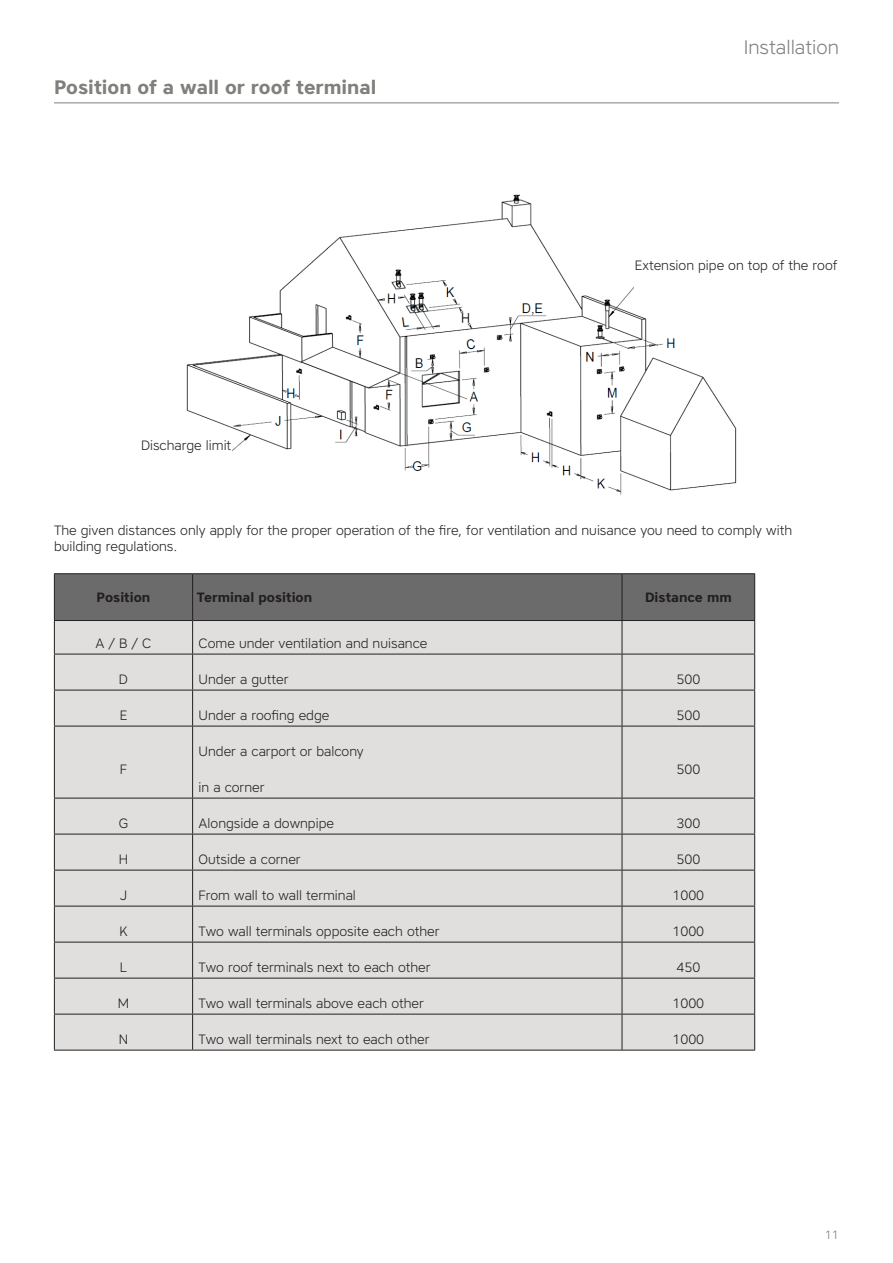
<style>
.page{position:relative;width:893px;height:1263px;background:#fff}
.page>*{position:absolute;margin:0;border:0;box-sizing:border-box;transform-origin:0 0}
.t1{font:700 19.5px "Core Sans A65";color:#81807c}
.t2{font:300 19.5px "Core Sans A35";color:#81807c}
.t3{font:300 13.5px/16.2px "Core Sans A35";color:#231f20}
.t4{font:700 13.5px "Core Sans A65";color:#231f20}
.t5{font:300 12px "Core Sans A35";color:#81807c}
</style>
<div class="page">
<hr style="left:54px;top:103px;width:785px;height:1px;background:#81807c">
<img style="left:186px;top:194px;width:551px;height:301px">
<div style="left:635px;top:258px;width:228px;height:34px;background:#fff"></div>
<div style="left:54px;top:438px;width:177px;height:35px;background:#fff"></div>
<div style="left:521px;top:157px;width:173px;height:41px;background:#fff"></div>
<div style="left:55px;top:574px;width:699px;height:46px;background:#6c6b6c"></div>
<div style="left:55px;top:621px;width:699px;height:429px;background:#e0dfde"></div>
<hr style="left:54px;top:573px;width:139px;height:1px;background:#231f20">
<hr style="left:193px;top:573px;width:429px;height:1px;background:#231f20">
<hr style="left:622px;top:573px;width:133px;height:1px;background:#231f20">
<hr style="left:54px;top:620px;width:139px;height:1px;background:#231f20">
<hr style="left:193px;top:620px;width:429px;height:1px;background:#231f20">
<hr style="left:622px;top:620px;width:133px;height:1px;background:#231f20">
<hr style="left:54px;top:654px;width:139px;height:1px;background:#231f20">
<hr style="left:193px;top:654px;width:429px;height:1px;background:#231f20">
<hr style="left:622px;top:654px;width:133px;height:1px;background:#231f20">
<hr style="left:54px;top:690px;width:139px;height:1px;background:#231f20">
<hr style="left:193px;top:690px;width:429px;height:1px;background:#231f20">
<hr style="left:622px;top:690px;width:133px;height:1px;background:#231f20">
<hr style="left:54px;top:726px;width:139px;height:1px;background:#231f20">
<hr style="left:193px;top:726px;width:429px;height:1px;background:#231f20">
<hr style="left:622px;top:726px;width:133px;height:1px;background:#231f20">
<hr style="left:54px;top:798px;width:139px;height:1px;background:#231f20">
<hr style="left:193px;top:798px;width:429px;height:1px;background:#231f20">
<hr style="left:622px;top:798px;width:133px;height:1px;background:#231f20">
<hr style="left:54px;top:834px;width:139px;height:1px;background:#231f20">
<hr style="left:193px;top:834px;width:429px;height:1px;background:#231f20">
<hr style="left:622px;top:834px;width:133px;height:1px;background:#231f20">
<hr style="left:54px;top:870px;width:139px;height:1px;background:#231f20">
<hr style="left:193px;top:870px;width:429px;height:1px;background:#231f20">
<hr style="left:622px;top:870px;width:133px;height:1px;background:#231f20">
<hr style="left:54px;top:906px;width:139px;height:1px;background:#231f20">
<hr style="left:193px;top:906px;width:429px;height:1px;background:#231f20">
<hr style="left:622px;top:906px;width:133px;height:1px;background:#231f20">
<hr style="left:54px;top:942px;width:139px;height:1px;background:#231f20">
<hr style="left:193px;top:942px;width:429px;height:1px;background:#231f20">
<hr style="left:622px;top:942px;width:133px;height:1px;background:#231f20">
<hr style="left:54px;top:978px;width:139px;height:1px;background:#231f20">
<hr style="left:193px;top:978px;width:429px;height:1px;background:#231f20">
<hr style="left:622px;top:978px;width:133px;height:1px;background:#231f20">
<hr style="left:54px;top:1014px;width:139px;height:1px;background:#231f20">
<hr style="left:193px;top:1014px;width:429px;height:1px;background:#231f20">
<hr style="left:622px;top:1014px;width:133px;height:1px;background:#231f20">
<hr style="left:54px;top:1050px;width:139px;height:1px;background:#231f20">
<hr style="left:193px;top:1050px;width:429px;height:1px;background:#231f20">
<hr style="left:622px;top:1050px;width:133px;height:1px;background:#231f20">
<hr style="left:54px;top:574px;width:1px;height:46px;background:#231f20">
<hr style="left:54px;top:621px;width:1px;height:33px;background:#231f20">
<hr style="left:54px;top:654px;width:1px;height:36px;background:#231f20">
<hr style="left:54px;top:690px;width:1px;height:36px;background:#231f20">
<hr style="left:54px;top:726px;width:1px;height:72px;background:#231f20">
<hr style="left:54px;top:798px;width:1px;height:36px;background:#231f20">
<hr style="left:54px;top:834px;width:1px;height:36px;background:#231f20">
<hr style="left:54px;top:870px;width:1px;height:36px;background:#231f20">
<hr style="left:54px;top:906px;width:1px;height:36px;background:#231f20">
<hr style="left:54px;top:942px;width:1px;height:36px;background:#231f20">
<hr style="left:54px;top:978px;width:1px;height:36px;background:#231f20">
<hr style="left:54px;top:1014px;width:1px;height:36px;background:#231f20">
<hr style="left:192px;top:574px;width:1px;height:46px;background:#231f20">
<hr style="left:622px;top:574px;width:1px;height:46px;background:#231f20">
<hr style="left:754px;top:574px;width:1px;height:46px;background:#231f20">
<hr style="left:192px;top:621px;width:1px;height:33px;background:#231f20">
<hr style="left:622px;top:621px;width:1px;height:33px;background:#231f20">
<hr style="left:754px;top:621px;width:1px;height:33px;background:#231f20">
<hr style="left:192px;top:654px;width:1px;height:36px;background:#231f20">
<hr style="left:622px;top:654px;width:1px;height:36px;background:#231f20">
<hr style="left:754px;top:654px;width:1px;height:36px;background:#231f20">
<hr style="left:192px;top:690px;width:1px;height:36px;background:#231f20">
<hr style="left:622px;top:690px;width:1px;height:36px;background:#231f20">
<hr style="left:754px;top:690px;width:1px;height:36px;background:#231f20">
<hr style="left:192px;top:726px;width:1px;height:72px;background:#231f20">
<hr style="left:622px;top:726px;width:1px;height:72px;background:#231f20">
<hr style="left:754px;top:726px;width:1px;height:72px;background:#231f20">
<hr style="left:192px;top:798px;width:1px;height:36px;background:#231f20">
<hr style="left:622px;top:798px;width:1px;height:36px;background:#231f20">
<hr style="left:754px;top:798px;width:1px;height:36px;background:#231f20">
<hr style="left:192px;top:834px;width:1px;height:36px;background:#231f20">
<hr style="left:622px;top:834px;width:1px;height:36px;background:#231f20">
<hr style="left:754px;top:834px;width:1px;height:36px;background:#231f20">
<hr style="left:192px;top:870px;width:1px;height:36px;background:#231f20">
<hr style="left:622px;top:870px;width:1px;height:36px;background:#231f20">
<hr style="left:754px;top:870px;width:1px;height:36px;background:#231f20">
<hr style="left:192px;top:906px;width:1px;height:36px;background:#231f20">
<hr style="left:622px;top:906px;width:1px;height:36px;background:#231f20">
<hr style="left:754px;top:906px;width:1px;height:36px;background:#231f20">
<hr style="left:192px;top:942px;width:1px;height:36px;background:#231f20">
<hr style="left:622px;top:942px;width:1px;height:36px;background:#231f20">
<hr style="left:754px;top:942px;width:1px;height:36px;background:#231f20">
<hr style="left:192px;top:978px;width:1px;height:36px;background:#231f20">
<hr style="left:622px;top:978px;width:1px;height:36px;background:#231f20">
<hr style="left:754px;top:978px;width:1px;height:36px;background:#231f20">
<hr style="left:192px;top:1014px;width:1px;height:36px;background:#231f20">
<hr style="left:622px;top:1014px;width:1px;height:36px;background:#231f20">
<hr style="left:754px;top:1014px;width:1px;height:36px;background:#231f20">
<h1 class="t1" style="left:54px;top:74px;width:324px">Position of a wall or roof terminal</h1>
<p class="t3" style="left:141px;top:437px;width:92px">Discharge limit</p>
<h1 class="t2" style="left:744px;top:35px;width:97px">Installation</h1>
<p class="t3" style="left:635px;top:257px;width:204px">Extension pipe on top of the roof</p>
<p class="t3" style="left:54px;top:522px;width:740px">The given distances only apply for the proper operation of the fire, for ventilation and nuisance you need to comply with building regulations.</p>
<p class="t4" style="left:97px;top:588px;width:55px">Position</p>
<p class="t4" style="left:197px;top:588px;width:117px">Terminal position</p>
<p class="t4" style="left:645px;top:588px;width:88px">Distance mm</p>
<p class="t3" style="left:96px;top:635px;width:57px">A / B / C</p>
<p class="t3" style="left:199px;top:635px;width:230px">Come under ventilation and nuisance</p>
<p class="t3" style="left:119px;top:671px;width:11px">D</p>
<p class="t3" style="left:199px;top:671px;width:91px">Under a gutter</p>
<p class="t3" style="left:676px;top:671px;width:25px">500</p>
<p class="t3" style="left:120px;top:707px;width:9px">E</p>
<p class="t3" style="left:199px;top:707px;width:132px">Under a roofing edge</p>
<p class="t3" style="left:676px;top:707px;width:25px">500</p>
<p class="t3" style="left:120px;top:761px;width:9px">F</p>
<p class="t3" style="left:199px;top:743px;width:167px">Under a carport or balcony</p>
<p class="t3" style="left:199px;top:779px;width:67px">in a corner</p>
<p class="t3" style="left:676px;top:761px;width:25px">500</p>
<p class="t3" style="left:119px;top:815px;width:11px">G</p>
<p class="t3" style="left:199px;top:815px;width:137px">Alongside a downpipe</p>
<p class="t3" style="left:676px;top:815px;width:25px">300</p>
<p class="t3" style="left:119px;top:851px;width:11px">H</p>
<p class="t3" style="left:199px;top:851px;width:104px">Outside a corner</p>
<p class="t3" style="left:676px;top:851px;width:25px">500</p>
<p class="t3" style="left:120px;top:887px;width:9px">J</p>
<p class="t3" style="left:199px;top:887px;width:159px">From wall to wall terminal</p>
<p class="t3" style="left:672px;top:887px;width:33px">1000</p>
<p class="t3" style="left:119px;top:923px;width:10px">K</p>
<p class="t3" style="left:199px;top:923px;width:242px">Two wall terminals opposite each other</p>
<p class="t3" style="left:672px;top:923px;width:33px">1000</p>
<p class="t3" style="left:120px;top:959px;width:9px">L</p>
<p class="t3" style="left:199px;top:959px;width:233px">Two roof terminals next to each other</p>
<p class="t3" style="left:676px;top:959px;width:25px">450</p>
<p class="t3" style="left:118px;top:995px;width:13px">M</p>
<p class="t3" style="left:199px;top:995px;width:227px">Two wall terminals above each other</p>
<p class="t3" style="left:672px;top:995px;width:33px">1000</p>
<p class="t3" style="left:119px;top:1031px;width:11px">N</p>
<p class="t3" style="left:199px;top:1031px;width:232px">Two wall terminals next to each other</p>
<p class="t3" style="left:672px;top:1031px;width:33px">1000</p>
<p class="t5" style="left:825px;top:1227px;width:16px">11</p>
</div>
